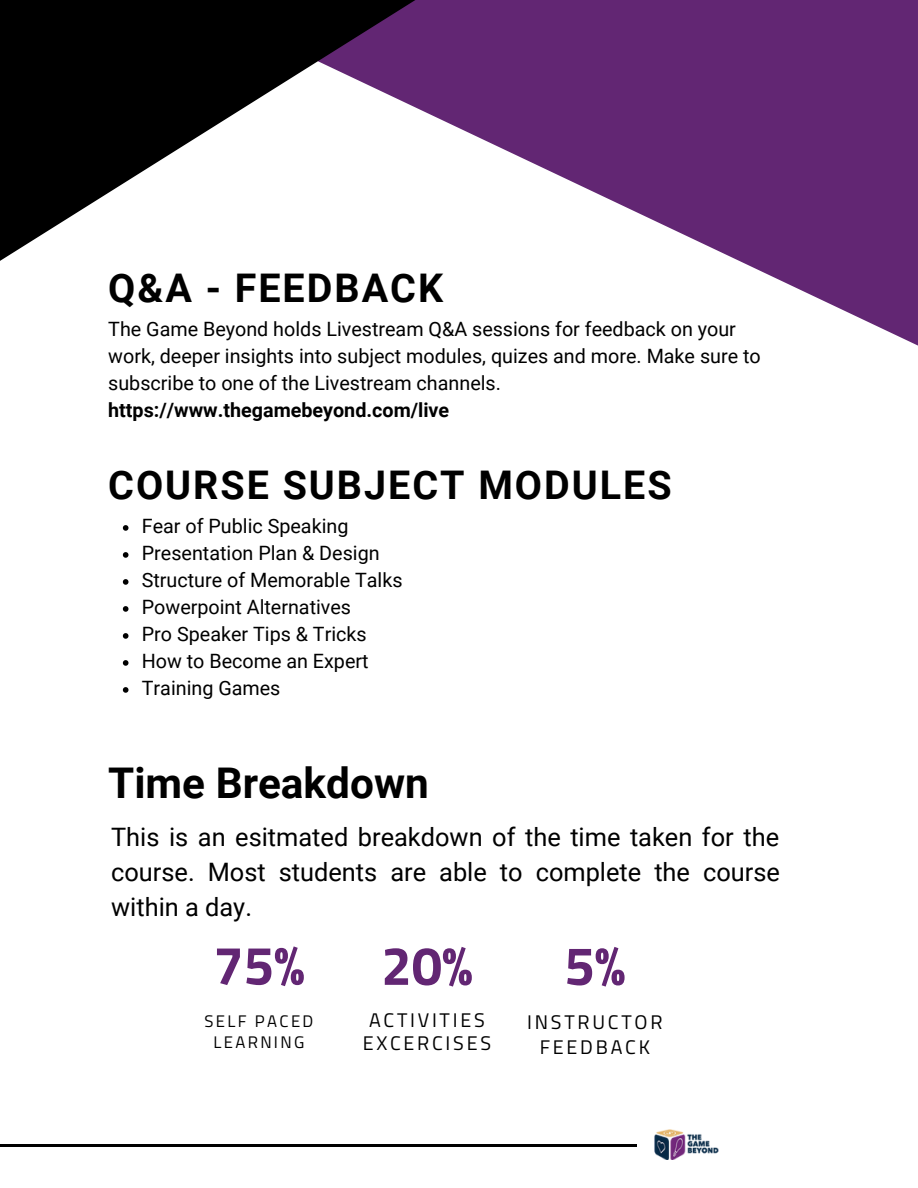
<style>
.page{position:relative;width:918px;height:1188px;background:#fff}
.page>*{position:absolute;margin:0;border:0;box-sizing:border-box;transform-origin:0 0}
.t1{font:700 54.45px "Titillium Web";color:#622673}
.t2{font:700 42.3px "Roboto";color:#000}
.t3{font:700 39.45px "Roboto";letter-spacing:.05em;color:#000}
.t4{font:25.35px/34.8px "Roboto";color:#000;text-align:justify}
.t5{font:19.8px/27px "Roboto";color:#000}
.t6{font:19.8px/25.3px "Titillium Web";letter-spacing:.14em;color:#000;text-align:center}
.t7{font:700 19.8px "Roboto";color:#000}
.t8{font:16.8px/21.3px "Titillium Web";letter-spacing:.14em;color:#000;text-align:center}
</style>
<div class="page">
<svg style="left:717px;top:0;width:201px;height:346px;background:#774486"></svg>
<hr style="left:0;top:1145px;width:637px;height:2px;background:#000">
<svg style="left:0;top:0;width:717px;height:261px"></svg>
<img style="left:654px;top:1130px;width:65px;height:29px">
<svg style="left:123px;top:525px;width:5px;height:6px"></svg>
<svg style="left:123px;top:552px;width:5px;height:6px"></svg>
<svg style="left:123px;top:579px;width:5px;height:6px"></svg>
<svg style="left:123px;top:606px;width:5px;height:6px"></svg>
<svg style="left:123px;top:633px;width:5px;height:6px"></svg>
<svg style="left:123px;top:660px;width:5px;height:6px"></svg>
<svg style="left:123px;top:687px;width:5px;height:6px"></svg>
<p class="t3" style="left:108px;top:266px;width:336px">Q&amp;A - FEEDBACK</p>
<p class="t5" style="left:108px;top:316px;width:654px">The Game Beyond holds Livestream Q&amp;A sessions for feedback on your work, deeper insights into subject modules, quizes and more. Make sure to subscribe to one of the Livestream channels.</p>
<p class="t7" style="left:108px;top:399px;width:343px">https://www.thegamebeyond.com/live</p>
<p class="t3" style="left:108px;top:462px;width:565px">COURSE SUBJECT MODULES</p>
<p class="t5" style="left:142px;top:513px;width:208px">Fear of Public Speaking</p>
<p class="t5" style="left:142px;top:540px;width:239px">Presentation Plan &amp; Design</p>
<p class="t5" style="left:142px;top:567px;width:262px">Structure of Memorable Talks</p>
<p class="t5" style="left:142px;top:594px;width:211px">Powerpoint Alternatives</p>
<p class="t5" style="left:142px;top:621px;width:226px">Pro Speaker Tips &amp; Tricks</p>
<p class="t5" style="left:142px;top:648px;width:228px">How to Become an Expert</p>
<p class="t5" style="left:142px;top:675px;width:140px">Training Games</p>
<p class="t2" style="left:108px;top:759px;width:322px">Time Breakdown</p>
<p class="t4" style="left:111px;top:820px;width:670px">This is an esitmated breakdown of the time taken for the course. Most students are able to complete the course within a day.</p>
<p class="t1" style="left:213px;top:923px;width:93px">75%</p>
<p class="t8" style="left:204px;top:1010px;width:110px">SELF PACED<br>LEARNING</p>
<p class="t1" style="left:381px;top:923px;width:93px">20%</p>
<p class="t6" style="left:369px;top:1007px;width:117px">ACTIVITIES</p>
<p class="t6" style="left:363px;top:1030px;width:130px">EXCERCISES</p>
<p class="t1" style="left:564px;top:923px;width:62px">5%</p>
<p class="t6" style="left:527px;top:1009px;width:137px">INSTRUCTOR<br>FEEDBACK</p>
</div>
